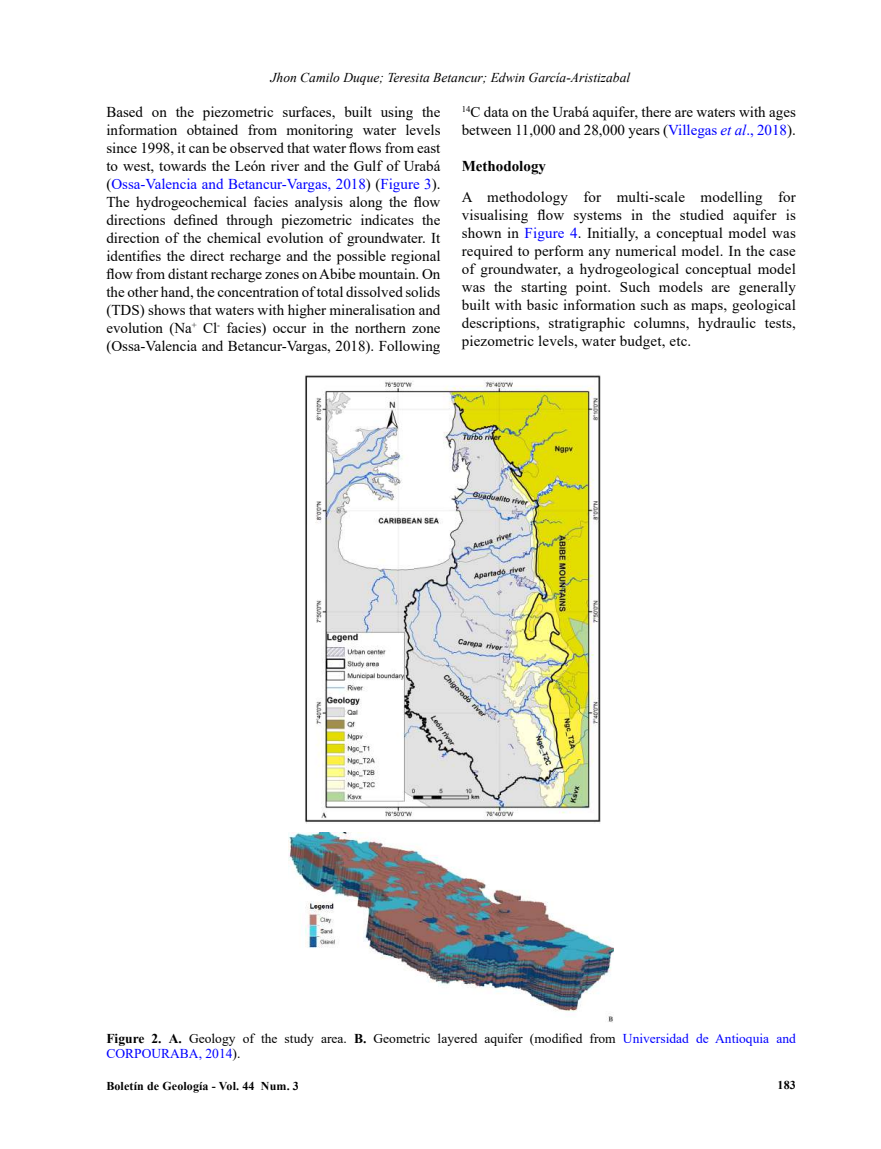
<style>
.page{position:relative;width:881px;height:1149px;background:#fff}
.page>*{position:absolute;margin:0;border:0;box-sizing:border-box;transform-origin:0 0}
.t1{font:15px/18px "Times New Roman";color:#000;text-align:justify}
.t2{font:700 15px "Times New Roman";color:#000}
.t3{font:13.5px/15px "Times New Roman";color:#000}
.t4{font:italic 13.5px "Times New Roman";color:#000}
.t5{font:700 12px "Times New Roman";letter-spacing:.01em;color:#000}
.s1{color:#00f}
.s2{font-style:italic;color:#00f}
.s3{font-weight:700}
</style>
<div class="page">
<img style="left:305px;top:375px;width:295px;height:448px">
<img style="left:288px;top:832px;width:325px;height:190px">
<p class="t4" style="left:270px;top:68px;width:361px">Jhon Camilo Duque; Teresita Betancur; Edwin García-Aristizabal</p>
<p class="t1" style="left:106px;top:102px;width:335px">Based on the piezometric surfaces, built using the information obtained from monitoring water levels since 1998, it can be observed that water flows from east to west, towards the León river and the Gulf of Urabá (<span class="s1">Ossa-Valencia and Betancur-Vargas, 2018</span>) (<span class="s1">Figure 3</span>).<br>The hydrogeochemical facies analysis along the flow directions defined through piezometric indicates the direction of the chemical evolution of groundwater. It identifies the direct recharge and the possible regional flow from distant recharge zones on Abibe mountain. On the other hand, the concentration of total dissolved solids (TDS) shows that waters with higher mineralisation and evolution (Na<sup>+</sup> Cl<sup>-</sup> facies) occur in the northern zone (Ossa-Valencia and Betancur-Vargas, 2018). Following</p>
<p class="t1" style="left:461px;top:102px;width:335px"><sup>14</sup>C data on the Urabá aquifer, there are waters with ages between 11,000 and 28,000 years (<span class="s1">Villegas</span> <span class="s2">et al</span><span class="s1">., 2018</span>).</p>
<p class="t2" style="left:461px;top:155px;width:86px">Methodology</p>
<p class="t1" style="left:461px;top:187px;width:335px">A methodology for multi-scale modelling for visualising flow systems in the studied aquifer is shown in <span class="s1">Figure 4</span>. Initially, a conceptual model was required to perform any numerical model. In the case of groundwater, a hydrogeological conceptual model was the starting point. Such models are generally built with basic information such as maps, geological descriptions, stratigraphic columns, hydraulic tests, piezometric levels, water budget, etc.</p>
<p class="t3" style="left:106px;top:1030px;width:690px"><span class="s3">Figure 2. A.</span> Geology of the study area. <span class="s3">B.</span> Geometric layered aquifer (modified from <span class="s1">Universidad de Antioquia and<br>CORPOURABA, 2014</span>).</p>
<p class="t5" style="left:106px;top:1076px;width:194px">Boletín de Geología - Vol. 44 Num. 3</p>
<p class="t5" style="left:777px;top:1076px;width:20px">183</p>
</div>
